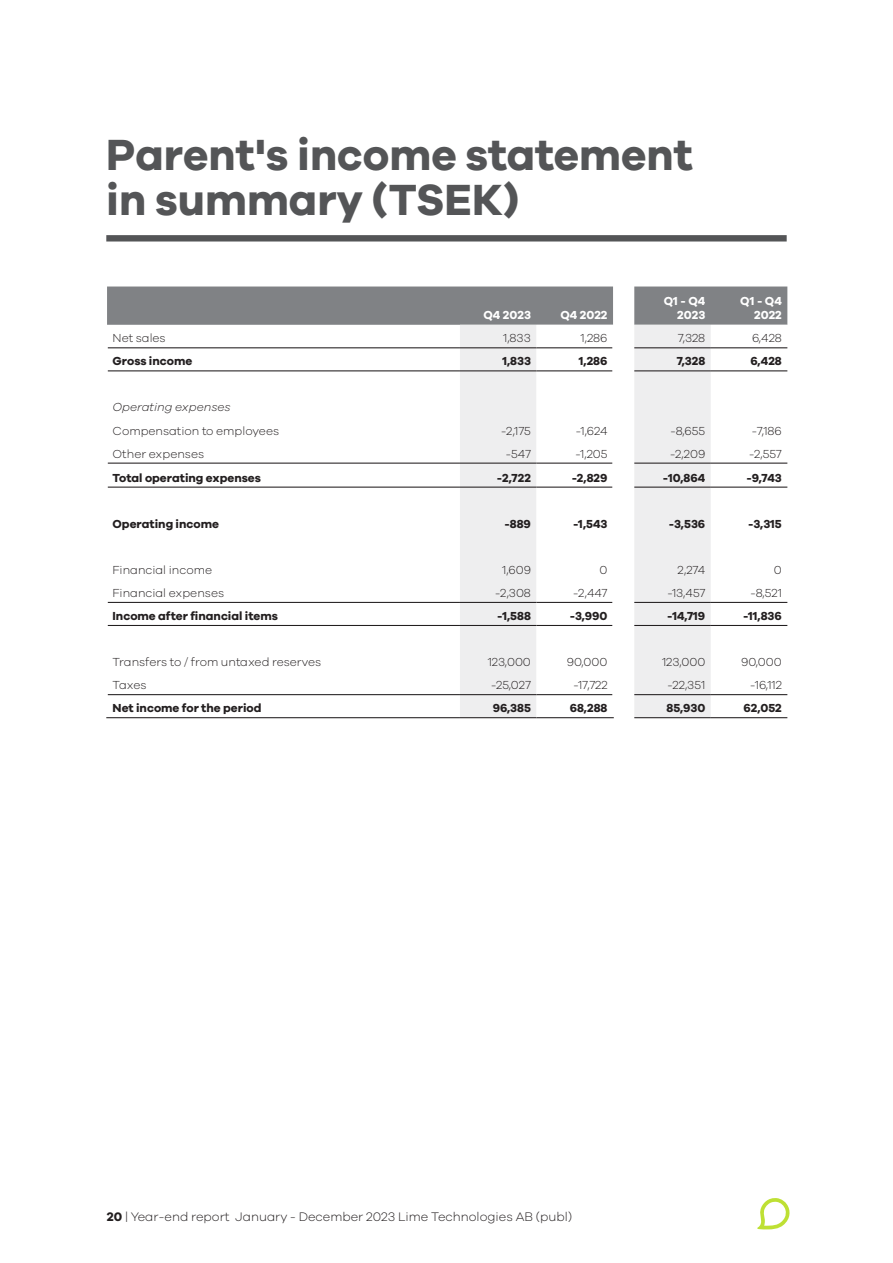
<style>
.page{position:relative;width:893px;height:1263px;background:#fff}
.page>*{position:absolute;margin:0;border:0;box-sizing:border-box;transform-origin:0 0}
.Huvudrubrik{font:700 45px "Galano Grotesque";color:#545557}
.t1{font:300 12.75px "Galano Grotesque";color:#231f20}
.Tabell{font:300 12px "Galano Grotesque";color:#231f20}
.Tabell_-_bold{font:700 12px "Galano Grotesque";color:#231f20}
.Tabell-2{font:700 12px "Galano Grotesque";color:#231f20}
.Tabell_runrik{font:700 12px/14.4px "Galano Grotesque";color:#fff;text-align:right}
.Tabell-3{font:italic 300 12px "Galano Grotesque";color:#231f20}
.s1{font-weight:700}
</style>
<div class="page">
<svg style="left:107px;top:286px;width:680px;height:39px;background:#86888b"></svg>
<div style="left:460px;top:325px;width:76px;height:392px;background:#eeeeef"></div>
<svg style="left:536px;top:325px;width:251px;height:392px"></svg>
<hr style="left:108px;top:347px;width:352px;height:1px;background:#231f20">
<hr style="left:460px;top:347px;width:76px;height:1px;background:#231f20">
<hr style="left:536px;top:347px;width:76px;height:1px;background:#231f20">
<hr style="left:634px;top:347px;width:77px;height:1px;background:#231f20">
<hr style="left:711px;top:347px;width:76px;height:1px;background:#231f20">
<hr style="left:108px;top:370px;width:352px;height:1px;background:#231f20">
<hr style="left:460px;top:370px;width:76px;height:1px;background:#231f20">
<hr style="left:536px;top:370px;width:76px;height:1px;background:#231f20">
<hr style="left:634px;top:370px;width:77px;height:1px;background:#231f20">
<hr style="left:711px;top:370px;width:76px;height:1px;background:#231f20">
<hr style="left:108px;top:463px;width:352px;height:1px;background:#231f20">
<hr style="left:460px;top:463px;width:76px;height:1px;background:#231f20">
<hr style="left:536px;top:463px;width:76px;height:1px;background:#231f20">
<hr style="left:634px;top:463px;width:77px;height:1px;background:#231f20">
<hr style="left:711px;top:463px;width:76px;height:1px;background:#231f20">
<hr style="left:108px;top:487px;width:352px;height:1px;background:#231f20">
<hr style="left:460px;top:487px;width:76px;height:1px;background:#231f20">
<hr style="left:536px;top:487px;width:76px;height:1px;background:#231f20">
<hr style="left:634px;top:487px;width:77px;height:1px;background:#231f20">
<hr style="left:711px;top:487px;width:76px;height:1px;background:#231f20">
<hr style="left:108px;top:602px;width:352px;height:1px;background:#231f20">
<hr style="left:460px;top:602px;width:76px;height:1px;background:#231f20">
<hr style="left:536px;top:602px;width:76px;height:1px;background:#231f20">
<hr style="left:634px;top:602px;width:77px;height:1px;background:#231f20">
<hr style="left:711px;top:602px;width:76px;height:1px;background:#231f20">
<hr style="left:108px;top:625px;width:352px;height:1px;background:#231f20">
<hr style="left:460px;top:625px;width:76px;height:1px;background:#231f20">
<hr style="left:536px;top:625px;width:76px;height:1px;background:#231f20">
<hr style="left:634px;top:625px;width:77px;height:1px;background:#231f20">
<hr style="left:711px;top:625px;width:76px;height:1px;background:#231f20">
<hr style="left:108px;top:694px;width:352px;height:1px;background:#231f20">
<hr style="left:460px;top:694px;width:76px;height:1px;background:#231f20">
<hr style="left:536px;top:694px;width:76px;height:1px;background:#231f20">
<hr style="left:634px;top:694px;width:77px;height:1px;background:#231f20">
<hr style="left:711px;top:694px;width:76px;height:1px;background:#231f20">
<hr style="left:106px;top:717px;width:354px;height:1px;background:#231f20">
<hr style="left:460px;top:717px;width:76px;height:1px;background:#231f20">
<hr style="left:536px;top:717px;width:78px;height:1px;background:#231f20">
<hr style="left:634px;top:717px;width:77px;height:1px;background:#231f20">
<hr style="left:711px;top:717px;width:76px;height:1px;background:#231f20">
<div style="left:106px;top:235px;width:681px;height:6px;background:#545557"></div>
<svg style="left:757px;top:1198px;width:33px;height:31px"></svg>
<p class="Huvudrubrik" style="left:106px;top:127px;width:588px">Parent's income statement</p>
<p class="Huvudrubrik" style="left:106px;top:172px;width:414px">in summary (TSEK)</p>
<p class="Tabell_runrik" style="left:484px;top:308px;width:49px">Q4 2023</p>
<p class="Tabell_runrik" style="left:560px;top:308px;width:49px">Q4 2022</p>
<p class="Tabell_runrik" style="left:664px;top:293px;width:43px">Q1 - Q4<br>2023</p>
<p class="Tabell_runrik" style="left:740px;top:293px;width:43px">Q1 - Q4<br>2022</p>
<p class="Tabell" style="left:113px;top:331px;width:55px">Net sales</p>
<p class="Tabell" style="left:503px;top:331px;width:29px">1,833</p>
<p class="Tabell" style="left:581px;top:331px;width:28px">1,286</p>
<p class="Tabell" style="left:678px;top:331px;width:29px">7,328</p>
<p class="Tabell" style="left:752px;top:331px;width:31px">6,428</p>
<p class="Tabell_-_bold" style="left:113px;top:354px;width:81px">Gross income</p>
<p class="Tabell_-_bold" style="left:502px;top:354px;width:30px">1,833</p>
<p class="Tabell_-_bold" style="left:579px;top:354px;width:30px">1,286</p>
<p class="Tabell_-_bold" style="left:677px;top:354px;width:30px">7,328</p>
<p class="Tabell_-_bold" style="left:750px;top:354px;width:33px">6,428</p>
<p class="Tabell-3" style="left:113px;top:400px;width:120px">Operating expenses</p>
<p class="Tabell" style="left:113px;top:423px;width:168px">Compensation to employees</p>
<p class="Tabell" style="left:501px;top:423px;width:31px">-2,175</p>
<p class="Tabell" style="left:576px;top:423px;width:33px">-1,624</p>
<p class="Tabell" style="left:670px;top:423px;width:36px">-8,655</p>
<p class="Tabell" style="left:752px;top:423px;width:32px">-7,186</p>
<p class="Tabell" style="left:113px;top:446px;width:93px">Other expenses</p>
<p class="Tabell" style="left:506px;top:446px;width:27px">-547</p>
<p class="Tabell" style="left:575px;top:446px;width:34px">-1,205</p>
<p class="Tabell" style="left:670px;top:446px;width:37px">-2,209</p>
<p class="Tabell" style="left:749px;top:446px;width:34px">-2,557</p>
<p class="Tabell_-_bold" style="left:113px;top:470px;width:150px">Total operating expenses</p>
<p class="Tabell_-_bold" style="left:497px;top:470px;width:36px">-2,722</p>
<p class="Tabell_-_bold" style="left:572px;top:470px;width:37px">-2,829</p>
<p class="Tabell_-_bold" style="left:663px;top:470px;width:44px">-10,864</p>
<p class="Tabell_-_bold" style="left:746px;top:470px;width:37px">-9,743</p>
<p class="Tabell_-_bold" style="left:113px;top:516px;width:108px">Operating income</p>
<p class="Tabell-2" style="left:505px;top:516px;width:28px">-889</p>
<p class="Tabell-2" style="left:573px;top:516px;width:36px">-1,543</p>
<p class="Tabell-2" style="left:669px;top:516px;width:38px">-3,536</p>
<p class="Tabell-2" style="left:748px;top:516px;width:35px">-3,315</p>
<p class="Tabell" style="left:113px;top:563px;width:101px">Financial income</p>
<p class="Tabell" style="left:502px;top:563px;width:30px">1,609</p>
<p class="Tabell" style="left:599px;top:563px;width:9px">0</p>
<p class="Tabell" style="left:678px;top:563px;width:29px">2,274</p>
<p class="Tabell" style="left:774px;top:563px;width:9px">0</p>
<p class="Tabell" style="left:113px;top:586px;width:113px">Financial expenses</p>
<p class="Tabell" style="left:495px;top:586px;width:37px">-2,308</p>
<p class="Tabell" style="left:573px;top:586px;width:36px">-2,447</p>
<p class="Tabell" style="left:667px;top:586px;width:39px">-13,457</p>
<p class="Tabell" style="left:750px;top:586px;width:33px">-8,521</p>
<p class="Tabell_-_bold" style="left:113px;top:608px;width:167px">Income after financial items</p>
<p class="Tabell_-_bold" style="left:497px;top:608px;width:35px">-1,588</p>
<p class="Tabell_-_bold" style="left:570px;top:608px;width:39px">-3,990</p>
<p class="Tabell_-_bold" style="left:667px;top:608px;width:40px">-14,719</p>
<p class="Tabell_-_bold" style="left:743px;top:608px;width:40px">-11,836</p>
<p class="Tabell" style="left:113px;top:655px;width:210px">Transfers to / from untaxed reserves</p>
<p class="Tabell" style="left:488px;top:655px;width:45px">123,000</p>
<p class="Tabell" style="left:567px;top:655px;width:42px">90,000</p>
<p class="Tabell" style="left:662px;top:655px;width:45px">123,000</p>
<p class="Tabell" style="left:741px;top:655px;width:42px">90,000</p>
<p class="Tabell" style="left:113px;top:678px;width:35px">Taxes</p>
<p class="Tabell" style="left:491px;top:678px;width:41px">-25,027</p>
<p class="Tabell" style="left:573px;top:678px;width:36px">-17,722</p>
<p class="Tabell" style="left:668px;top:678px;width:39px">-22,351</p>
<p class="Tabell" style="left:750px;top:678px;width:33px">-16,112</p>
<p class="Tabell-2" style="left:113px;top:701px;width:150px">Net income for the period</p>
<p class="Tabell-2" style="left:493px;top:701px;width:40px">96,385</p>
<p class="Tabell-2" style="left:570px;top:701px;width:39px">68,288</p>
<p class="Tabell-2" style="left:666px;top:701px;width:40px">85,930</p>
<p class="Tabell-2" style="left:743px;top:701px;width:40px">62,052</p>
<p class="t1" style="left:107px;top:1209px;width:467px"><span class="s1">20</span> | Year-end report January - December 2023 Lime Technologies AB (publ)</p>
</div>
